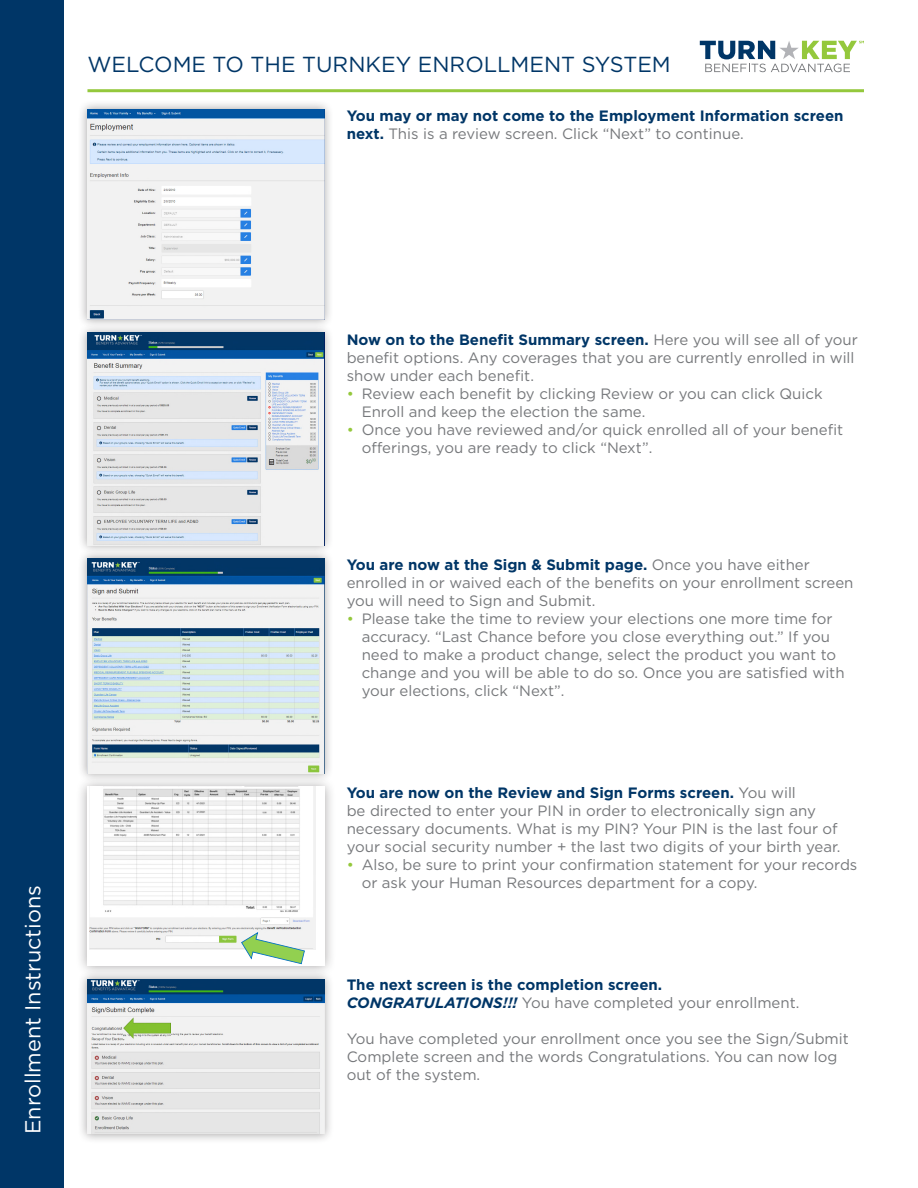
<style>
.page{position:relative;width:918px;height:1188px;background:#fff}
.page>*{position:absolute;margin:0;border:0;box-sizing:border-box;transform-origin:0 0}
.t1{font:21.75px "Gotham";color:#003667}
.t2{font:21.6px "Gotham";color:#fff}
.t3{font:15px/18px "Gotham";color:#76787b}
.t4{font:700 15px/18px "Gotham";color:#003667}
.t5{font:6px "Arial";color:#002060}
.s1{font-weight:400;color:#76787b}
.s2{font-weight:700;color:#003667}
.s3{color:#94c83c}
.s4{font-weight:700;font-style:italic;color:#003667}
</style>
<div class="page">
<div style="left:78px;top:323px;width:256px;height:232px;background:#231f20;opacity:.4"></div>
<svg style="left:87px;top:333px;width:237px;height:212px"></svg>
<img style="left:88px;top:333px;width:59px;height:15px">
<div style="left:78px;top:548px;width:256px;height:235px;background:#231f20;opacity:.4"></div>
<img style="left:87px;top:558px;width:237px;height:216px">
<img style="left:87px;top:560px;width:57px;height:15px">
<div style="left:76px;top:775px;width:260px;height:202px;background:#231f20;opacity:.4"></div>
<div style="left:87px;top:787px;width:237px;height:179px;background:#fff"></div>
<img style="left:90px;top:787px;width:225px;height:163px">
<svg style="left:241px;top:932px;width:64px;height:32px"></svg>
<div style="left:77px;top:969px;width:257px;height:175px;background:#231f20;opacity:.4"></div>
<img style="left:87px;top:979px;width:237px;height:155px">
<img style="left:124px;top:1018px;width:47px;height:20px">
<img style="left:87px;top:979px;width:58px;height:15px">
<div style="left:78px;top:99px;width:256px;height:230px;background:#231f20;opacity:.4"></div>
<svg style="left:87px;top:109px;width:237px;height:211px;fill:#f2f2f2"></svg>
<svg style="left:700px;top:41px;width:164px;height:31px"></svg>
<div style="left:0;top:1px;width:64px;height:1187px;background:#003667"></div>
<hr style="left:87px;top:89px;width:777px;height:3px;background:#94c83c">
<p class="t1" style="left:87px;top:51px;width:585px">WELCOME TO THE TURNKEY ENROLLMENT SYSTEM</p>
<p class="t5" style="left:94px;top:67px;width:160px">The next screen is a review of your Employment Information.</p>
<p class="t4" style="left:347px;top:107px;width:498px">You may or may not come to the Employment Information screen next. <span class="s1">This is a review screen. Click “Next” to continue.</span></p>
<p class="t2" style="left:19px;top:1134px;width:250px;rotate:-90deg">Enrollment Instructions</p>
<p class="t3" style="left:347px;top:330px;width:513px"><span class="s2">Now on to the Benefit Summary screen.</span> Here you will see all of your benefit options. Any coverages that you are currently enrolled in will show under each benefit.</p>
<p class="t3" style="left:362px;top:384px;width:462px;text-indent:-15px"><span class="s3">•</span> Review each benefit by clicking Review or you can click Quick<br>Enroll and keep the election the same.</p>
<p class="t3" style="left:362px;top:420px;width:483px;text-indent:-15px"><span class="s3">•</span> Once you have reviewed and/or quick enrolled all of your benefit offerings, you are ready to click “Next”.</p>
<p class="t3" style="left:347px;top:555px;width:508px"><span class="s2">You are now at the Sign &amp; Submit page.</span> Once you have either enrolled in or waived each of the benefits on your enrollment screen you will need to Sign and Submit.</p>
<p class="t3" style="left:362px;top:609px;width:484px;text-indent:-15px"><span class="s3">•</span> Please take the time to review your elections one more time for accuracy. “Last Chance before you close everything out.” If you need to make a product change, select the product you want to change and you will be able to do so. Once you are satisfied with your elections, click “Next”.</p>
<p class="t3" style="left:347px;top:783px;width:495px"><span class="s2">You are now on the Review and Sign Forms screen.</span> You will<br>be directed to enter your PIN in order to electronically sign any necessary documents. What is my PIN? Your PIN is the last four of your social security number + the last two digits of your birth year.</p>
<p class="t3" style="left:362px;top:855px;width:497px;text-indent:-15px"><span class="s3">•</span> Also, be sure to print your confirmation statement for your records or ask your Human Resources department for a copy.</p>
<p class="t4" style="left:347px;top:975px;width:317px">The next screen is the completion screen.</p>
<p class="t3" style="left:347px;top:993px;width:454px"><span class="s4">CONGRATULATIONS!!!</span> You have completed your enrollment.</p>
<p class="t3" style="left:347px;top:1029px;width:504px">You have completed your enrollment once you see the Sign/Submit<br>Complete screen and the words Congratulations. You can now log out of the system.</p>
</div>
